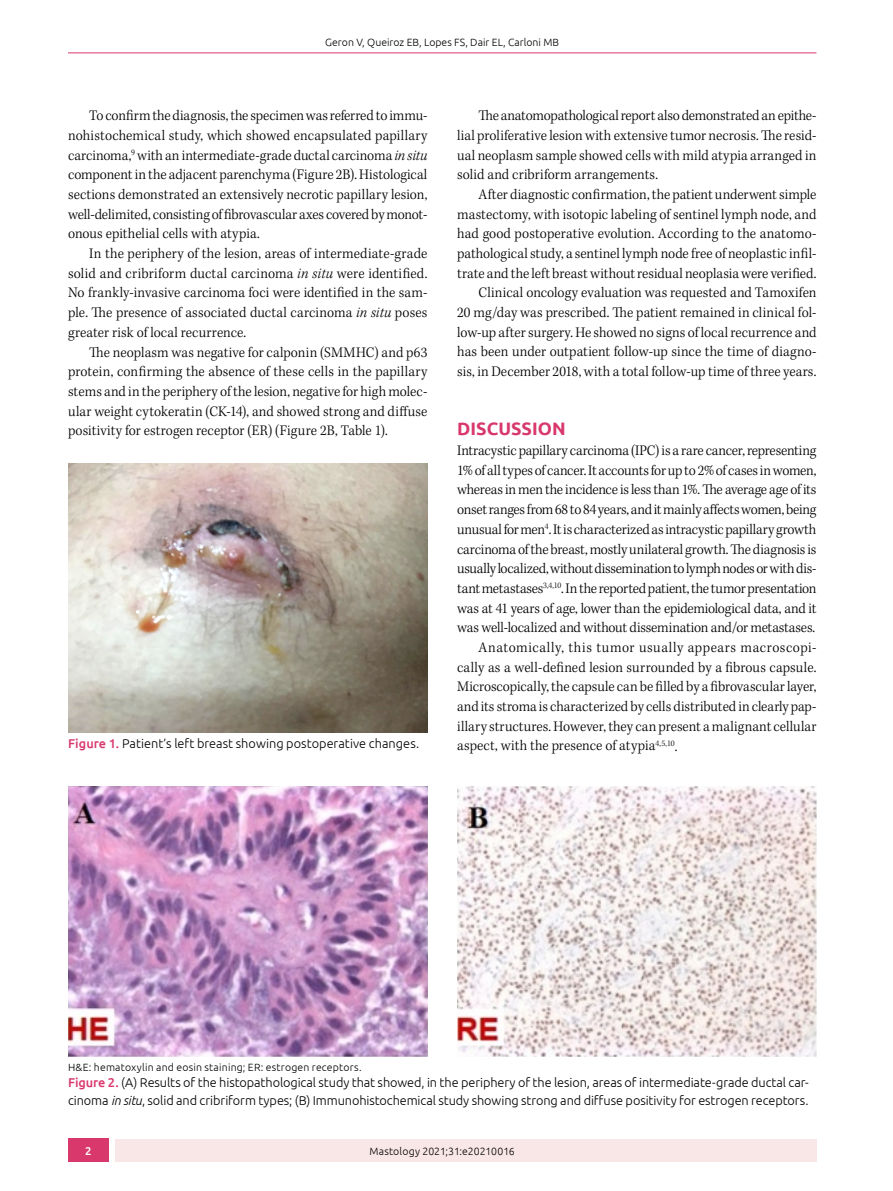
<style>
.page{position:relative;width:893px;height:1191px;background:#fff}
.page>*{position:absolute;margin:0;border:0;box-sizing:border-box;transform-origin:0 0}
.t1{font:700 18px "Ubuntu";letter-spacing:.005em;color:#d8386c}
.t2{font:300 15px/19.6px "Kepler Std";color:#000;text-align:justify;scale:.95 1}
.t3{font:300 15px "Kepler Std";letter-spacing:-.02em;color:#000;scale:.95 1}
.t4{font:300 15px "Kepler Std";letter-spacing:.04em;color:#000;scale:.95 1}
.t5{font:300 12.75px/18px "Ubuntu";letter-spacing:-.005em;color:#000}
.t6{font:500 11.25px "Ubuntu";color:#fff}
.t7{font:300 10.5px "Ubuntu";letter-spacing:.015em;color:#000}
.s1{font-style:italic}
.s2{font-weight:500;color:#d8386c}
</style>
<div class="page">
<div style="left:115px;top:1139px;width:701px;height:23px;background:#f9e7e7"></div>
<div style="left:68px;top:1138px;width:40px;height:24px;background:#d8386c"></div>
<hr style="left:68px;top:53px;width:748px;height:1px;background:#d8386c">
<img style="left:68px;top:464px;width:359px;height:268px">
<img style="left:68px;top:786px;width:359px;height:270px">
<img style="left:457px;top:786px;width:359px;height:270px">
<p class="t7" style="left:325px;top:36px;width:235px">Geron V, Queiroz EB, Lopes FS, Dair EL, Carloni MB</p>
<p class="t2" style="left:68px;top:106px;width:380px;text-indent:21px">To confirm the diagnosis, the specimen was referred to immu&shy;nohistochemical study, which showed encapsulated papillary carcinoma,<sup>9</sup> with an intermediate-grade ductal carcinoma <span class="s1">in situ </span>component in the adjacent parenchyma (Figure 2B). Histological sections demonstrated an extensively necrotic papillary lesion, well-delimited, consisting of fibrovascular axes covered by monot&shy;onous epithelial cells with atypia.</p>
<p class="t2" style="left:68px;top:244px;width:380px;text-indent:21px">In the periphery of the lesion, areas of intermediate-grade solid and cribriform ductal carcinoma <span class="s1">in situ</span> were identified.<br>No frankly-invasive carcinoma foci were identified in the sam&shy;ple. The presence of associated ductal carcinoma <span class="s1">in situ</span> poses greater risk of local recurrence.</p>
<p class="t2" style="left:68px;top:343px;width:380px;text-indent:21px">The neoplasm was negative for calponin (SMMHC) and p63 protein, confirming the absence of these cells in the papillary stems and in the periphery of the lesion, negative for high molec&shy;ular weight cytokeratin (CK-14), and showed strong and diffuse positivity for estrogen receptor (ER) (Figure 2B, Table 1).</p>
<p class="t5" style="left:68px;top:734px;width:353px"><span class="s2">Figure 1.</span> Patient’s left breast showing postoperative changes.</p>
<p class="t2" style="left:457px;top:106px;width:380px;text-indent:21px">The anatomopathological report also demonstrated an epithe&shy;lial proliferative lesion with extensive tumor necrosis. The resid&shy;ual neoplasm sample showed cells with mild atypia arranged in solid and cribriform arrangements.</p>
<p class="t2" style="left:457px;top:185px;width:380px;text-align:right">After diagnostic confirmation, the patient underwent simple mastectomy, with isotopic labeling of sentinel lymph node, and had good postoperative evolution. According to the anatomo&shy;pathological study, a sentinel lymph node free of neoplastic infil&shy;trate and the left breast without residual neoplasia were verified.<br>Clinical oncology evaluation was requested and Tamoxifen<br>20 mg/day was prescribed. The patient remained in clinical fol&shy;low-up after surgery. He showed no signs of local recurrence and has been under outpatient follow-up since the time of diagno&shy;sis, in December 2018, with a total follow-up time of three years.</p>
<p class="t1" style="left:457px;top:418px;width:110px">DISCUSSION</p>
<p class="t2" style="left:457px;top:441px;width:380px">Intracystic papillary carcinoma (IPC) is a rare cancer, representing</p>
<p class="t2" style="left:457px;top:461px;width:380px">1% of all types of cancer. It accounts for up to 2% of cases in women,</p>
<p class="t2" style="left:457px;top:480px;width:380px">whereas in men the incidence is less than 1%. The average age of its</p>
<p class="t2" style="left:457px;top:500px;width:380px">onset ranges from 68 to 84 years, and it mainly affects women, being</p>
<p class="t2" style="left:457px;top:520px;width:380px">unusual for men<sup>4</sup>. It is characterized as intracystic papillary growth</p>
<p class="t2" style="left:457px;top:539px;width:380px">carcinoma of the breast, mostly unilateral growth. The diagnosis is</p>
<p class="t3" style="left:457px;top:560px;width:380px">usually localized, without dissemination to lymph nodes or with dis-</p>
<p class="t3" style="left:457px;top:580px;width:380px">tant metastases<sup>3,4,10</sup>. In the reported patient, the tumor presentation</p>
<p class="t2" style="left:457px;top:599px;width:380px">was at 41 years of age, lower than the epidemiological data, and it</p>
<p class="t2" style="left:457px;top:618px;width:378px">was well-localized and without dissemination and/or metastases.</p>
<p class="t4" style="left:478px;top:639px;width:357px">Anatomically, this tumor usually appears macroscopi-</p>
<p class="t2" style="left:457px;top:658px;width:380px">cally as a well-defined lesion surrounded by a fibrous capsule.</p>
<p class="t2" style="left:457px;top:677px;width:380px">Microscopically, the capsule can be filled by a fibrovascular layer,</p>
<p class="t2" style="left:457px;top:697px;width:380px">and its stroma is characterized by cells distributed in clearly pap-</p>
<p class="t2" style="left:457px;top:717px;width:380px">illary structures. However, they can present a malignant cellular</p>
<p class="t2" style="left:457px;top:736px;width:233px">aspect, with the presence of atypia<sup>4,5,10</sup>.</p>
<p class="t7" style="left:68px;top:1061px;width:295px">H&amp;E: hematoxylin and eosin staining; ER: estrogen receptors.</p>
<p class="t5" style="left:68px;top:1073px;width:742px"><span class="s2">Figure 2.</span> (A) Results of the histopathological study that showed, in the periphery of the lesion, areas of intermediate-grade ductal car&shy;cinoma <span class="s1">in situ</span>, solid and cribriform types; (B) Immunohistochemical study showing strong and diffuse positivity for estrogen receptors.</p>
<p class="t6" style="left:85px;top:1143px;width:8px">2</p>
<p class="t7" style="left:369px;top:1144px;width:147px">Mastology 2021;31:e20210016</p>
</div>
